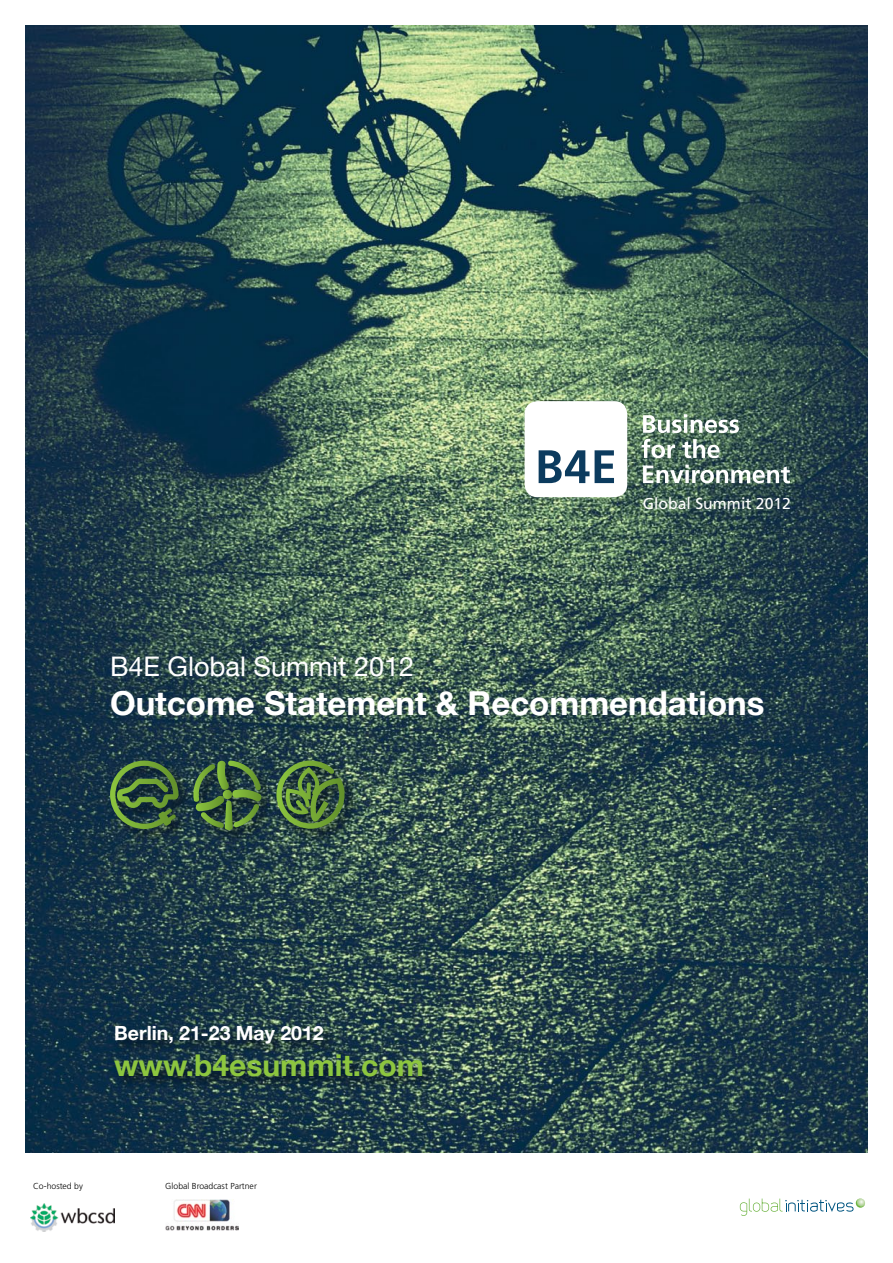
<style>
.page{position:relative;width:893px;height:1263px;background:#fff}
.page>*{position:absolute;margin:0;border:0;box-sizing:border-box;transform-origin:0 0}
.t1{font:700 33px "Helvetica Neue";color:#fff}
.t2{font:700 30px "Helvetica Neue";color:#8dc63f}
.t3{font:27px "Helvetica Neue";color:#fff}
.t4{font:700 19.5px "Helvetica Neue";color:#fff}
.t5{font:15.75px "Frutiger";color:#fff}
.t6{font:300 8.7px "Frutiger";color:#000}
</style>
<div class="page">
<svg style="left:740px;top:1198px;width:125px;height:18px"></svg>
<img style="left:26px;top:26px;width:841px;height:1126px">
<div style="left:108px;top:758px;width:250px;height:86px;background:#000;opacity:.44"></div>
<svg style="left:110px;top:760px;width:69px;height:69px;background:#3b5d3b"></svg>
<svg style="left:276px;top:760px;width:69px;height:69px;background:#4b6e3e"></svg>
<svg style="left:193px;top:760px;width:70px;height:70px;background:#3f613d"></svg>
<svg style="left:643px;top:465px;width:147px;height:18px"></svg>
<svg style="left:641px;top:439px;width:79px;height:19px"></svg>
<svg style="left:643px;top:414px;width:96px;height:19px"></svg>
<div style="left:525px;top:401px;width:102px;height:96px;background:#fff;border-radius:13px"></div>
<svg style="left:539px;top:450px;width:75px;height:33px"></svg>
<div style="left:113px;top:1024px;width:323px;height:67px;background:#000;opacity:.49"></div>
<img style="left:31px;top:1204px;width:83px;height:27px">
<img style="left:165px;top:1199px;width:74px;height:31px">
<h3 class="t5" style="left:643px;top:494px;width:150px">Global Summit 2012</h3>
<h3 class="t3" style="left:110px;top:650px;width:306px">B4E Global Summit 2012</h3>
<h1 class="t1" style="left:110px;top:683px;width:656px">Outcome Statement &amp; Recommendations</h1>
<h3 class="t4" style="left:114px;top:1021px;width:211px">Berlin, 21-23 May 2012</h3>
<h2 class="t2" style="left:114px;top:1047px;width:311px">www.b4esummit.com</h2>
<p class="t6" style="left:33px;top:1181px;width:51px">Co-hosted by</p>
<p class="t6" style="left:165px;top:1181px;width:93px">Global Broadcast Partner</p>
</div>
